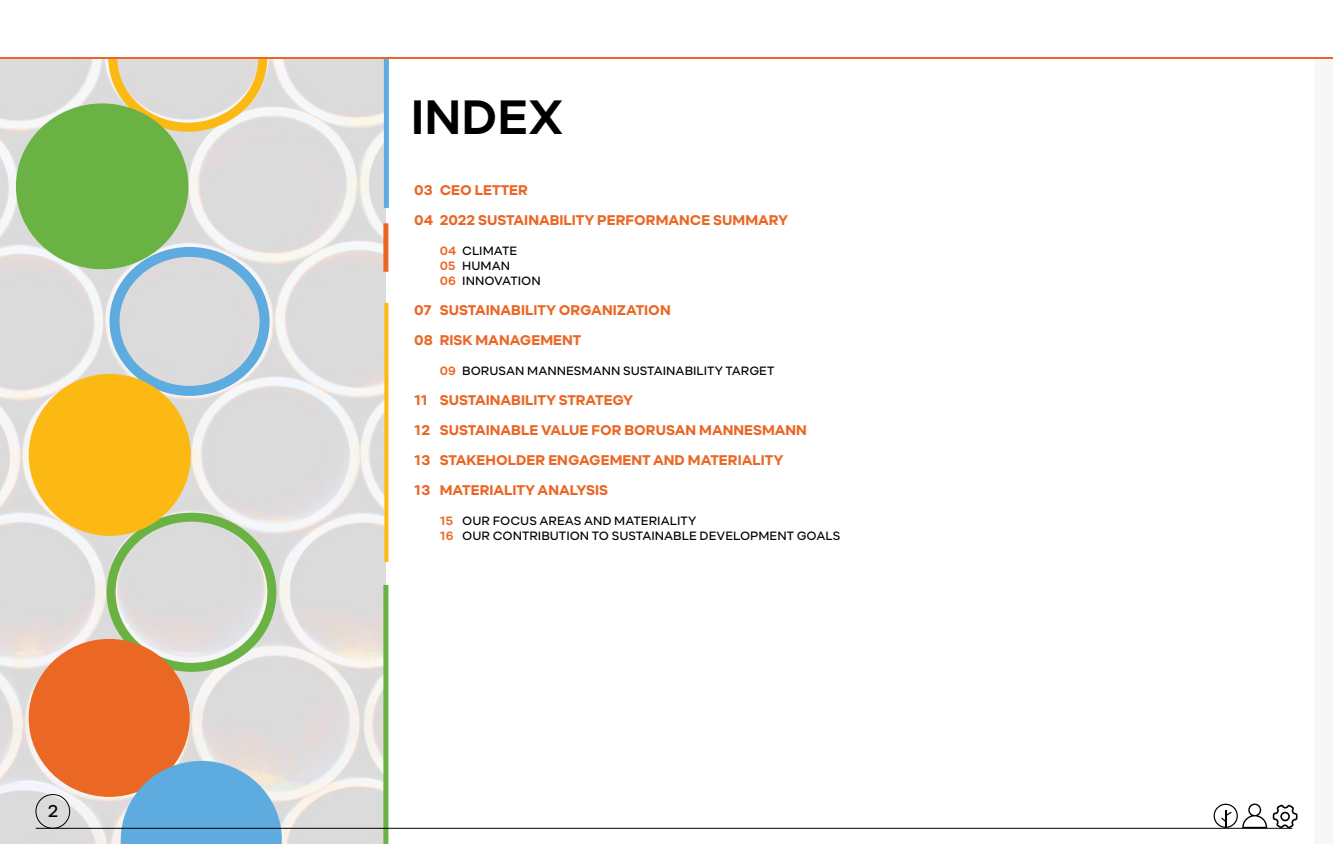
<style>
.page{position:relative;width:1333px;height:844px;background:#fff}
.page>*{position:absolute;margin:0;border:0;box-sizing:border-box;transform-origin:0 0}
.t1{font:700 48px "Soin Sans Neue";color:#000}
.t2{font:500 17px "Soin Sans Neue";color:#000}
.t3{font:800 14px/30px "Soin Sans Neue";color:#eb6624}
.t4{font:500 12px/15px "Soin Sans Neue";color:#000}
.s1{color:#eb6625}
.s2{font-weight:700;color:#eb6625}
</style>
<div class="page">
<svg style="left:0;top:59px;width:386px;height:785px;background:#dededd"></svg>
<div style="left:109px;top:247px;width:160px;height:149px;border:10px solid #5eabdf;border-radius:50%"></div>
<svg style="left:108px;top:59px;width:159px;height:73px;background:#e3d7b9"></svg>
<div style="left:107px;top:513px;width:169px;height:159px;border:9px solid #6ab244;border-radius:50%"></div>
<div style="left:29px;top:374px;width:162px;height:162px;background:#fcb913;border-radius:50%"></div>
<div style="left:16px;top:103px;width:172px;height:166px;background:#6ab244;border-radius:50%"></div>
<div style="left:29px;top:639px;width:161px;height:158px;background:#eb6724;border-radius:50%"></div>
<svg style="left:121px;top:761px;width:161px;height:83px;background:#7aabce"></svg>
<div style="left:383px;top:585px;width:5px;height:259px;background:#6ab244"></div>
<svg style="left:384px;top:303px;width:4px;height:259px"></svg>
<div style="left:384px;top:59px;width:5px;height:149px;background:#5eabdf"></div>
<div style="left:383px;top:223px;width:5px;height:49px;background:#eb6525"></div>
<hr style="left:36px;top:828px;width:1256px;height:1px;background:#000">
<svg style="left:1213px;top:803px;width:84px;height:25px"></svg>
<div style="left:35px;top:794px;width:35px;height:35px;border:1px solid #000;border-radius:50%"></div>
<hr style="left:0;top:57px;width:1332px;height:2px;background:#eb6624">
<p class="t2" style="left:48px;top:797px;width:12px">2</p>
<h1 class="t1" style="left:410px;top:85px;width:154px">INDEX</h1>
<p class="t3" style="left:414px;top:174px;width:375px"><span class="s1">03</span> CEO LETTER<br><span class="s1">04</span> 2022 SUSTAINABILITY PERFORMANCE SUMMARY</p>
<p class="t4" style="left:440px;top:242px;width:102px"><span class="s2">04</span> CLIMATE<br><span class="s2">05</span> HUMAN<br><span class="s2">06</span> INNOVATION</p>
<p class="t3" style="left:414px;top:294px;width:258px"><span class="s1">07</span> SUSTAINABILITY ORGANIZATION<br><span class="s1">08</span> RISK MANAGEMENT</p>
<p class="t4" style="left:440px;top:362px;width:336px"><span class="s2">09</span> BORUSAN MANNESMANN SUSTAINABILITY TARGET</p>
<p class="t3" style="left:414px;top:384px;width:394px"><span class="s1">11</span> SUSTAINABILITY STRATEGY<br><span class="s1">12</span> SUSTAINABLE VALUE FOR BORUSAN MANNESMANN <span class="s1">13</span> STAKEHOLDER ENGAGEMENT AND MATERIALITY<br><span class="s1">13</span> MATERIALITY ANALYSIS</p>
<p class="t4" style="left:440px;top:512px;width:402px"><span class="s2">15</span> OUR FOCUS AREAS AND MATERIALITY<br><span class="s2">16</span> OUR CONTRIBUTION TO SUSTAINABLE DEVELOPMENT GOALS</p>
</div>
